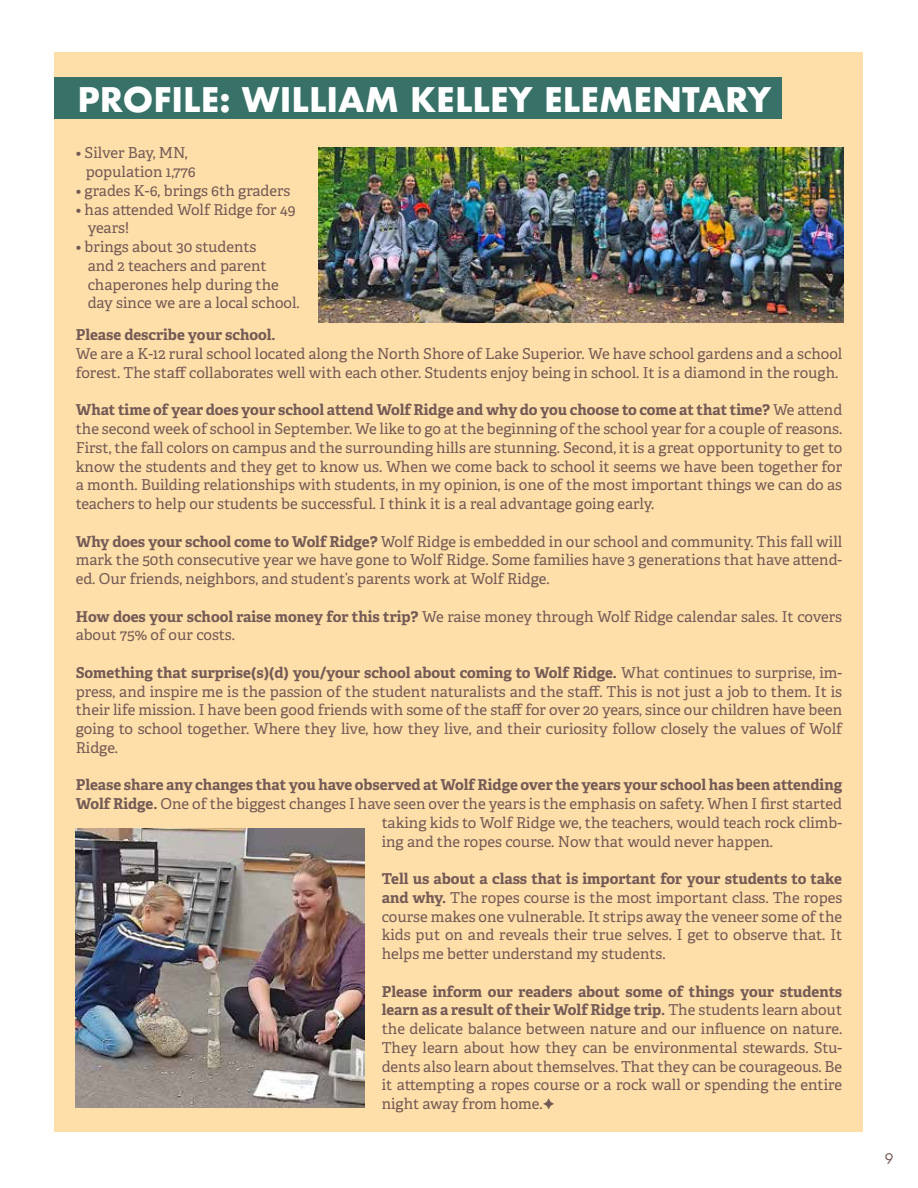
<style>
.page{position:relative;width:918px;height:1188px;background:#fff}
.page>*{position:absolute;margin:0;border:0;box-sizing:border-box;transform-origin:0 0}
.t1{font:700 33px "Futura";color:#fff}
.t2{font:15px/18.8px "Adelle";color:#735a56;text-align:justify}
.t3{font:700 15px/18.8px "Adelle Basic";color:#735a56}
.t4{font:14.25px "Futura";color:#735a56}
.s1{font-family:"Adelle";font-weight:400}
.s2{font-family:"Adelle Basic";font-weight:700}
</style>
<div class="page">
<div style="left:54px;top:52px;width:809px;height:1080px;background:#ffdfa9"></div>
<div style="left:54px;top:78px;width:727px;height:41px;background:#387167"></div>
<img style="left:76px;top:829px;width:289px;height:279px">
<img style="left:318px;top:147px;width:525px;height:175px">
<h1 class="t1" style="left:78px;top:76px;width:695px">PROFILE: WILLIAM KELLEY ELEMENTARY</h1>
<p class="t2" style="left:86px;top:144px;width:112px;text-indent:-10px">• Silver Bay, MN, population 1,776</p>
<p class="t2" style="left:76px;top:181px;width:216px">• grades K-6, brings 6th graders</p>
<p class="t2" style="left:88px;top:200px;width:210px;text-indent:-12px">• has attended Wolf Ridge for 49 years!</p>
<p class="t2" style="left:88px;top:238px;width:214px;text-align:left;text-indent:-12px">• brings about 30 students<br>and 2 teachers and parent chaperones help during the day since we are a local school.</p>
<p class="t3" style="left:76px;top:326px;width:201px">Please describe your school.</p>
<p class="t2" style="left:76px;top:345px;width:768px">We are a K-12 rural school located along the North Shore of Lake Superior. We have school gardens and a school forest. The staff collaborates well with each other. Students enjoy being in school. It is a diamond in the rough.</p>
<p class="t3" style="left:76px;top:401px;width:768px">What time of year does your school attend Wolf Ridge and why do you choose to come at that time? <span class="s1">We attend</span></p>
<p class="t2" style="left:76px;top:420px;width:768px">the second week of school in September. We like to go at the beginning of the school year for a couple of reasons.<br>First, the fall colors on campus and the surrounding hills are stunning. Second, it is a great opportunity to get to know the students and they get to know us. When we come back to school it seems we have been together for a month. Building relationships with students, in my opinion, is one of the most important things we can do as teachers to help our students be successful. I think it is a real advantage going early.</p>
<p class="t2" style="left:76px;top:532px;width:768px"><span class="s2">Why does your school come to Wolf Ridge?</span> Wolf Ridge is embedded in our school and community. This fall will mark the 50th consecutive year we have gone to Wolf Ridge. Some families have 3 generations that have attend&shy;ed. Our friends, neighbors, and student’s parents work at Wolf Ridge.</p>
<p class="t2" style="left:76px;top:607px;width:768px"><span class="s2">How does your school raise money for this trip?</span> We raise money through Wolf Ridge calendar sales. It covers about 75% of our costs.</p>
<p class="t3" style="left:76px;top:663px;width:768px">Something that surprise(s)(d) you/your school about coming to Wolf Ridge. <span class="s1">What continues to surprise, im-</span></p>
<p class="t2" style="left:76px;top:682px;width:768px">press, and inspire me is the passion of the student naturalists and the staff. This is not just a job to them. It is their life mission. I have been good friends with some of the staff for over 20 years, since our children have been going to school together. Where they live, how they live, and their curiosity follow closely the values of Wolf Ridge.</p>
<p class="t3" style="left:76px;top:776px;width:768px">Please share any changes that you have observed at Wolf Ridge over the years your school has been attending</p>
<p class="t2" style="left:382px;top:795px;width:462px;text-indent:-306px"><span class="s2">Wolf Ridge.</span> One of the biggest changes I have seen over the years is the emphasis on safety. When I first started taking kids to Wolf Ridge we, the teachers, would teach rock climb&shy;ing and the ropes course. Now that would never happen.</p>
<p class="t3" style="left:382px;top:869px;width:462px">Tell us about a class that is important for your students to take</p>
<p class="t2" style="left:382px;top:888px;width:462px"><span class="s2">and why.</span> The ropes course is the most important class. The ropes course makes one vulnerable. It strips away the veneer some of the kids put on and reveals their true selves. I get to observe that. It helps me better understand my students.</p>
<p class="t3" style="left:382px;top:982px;width:462px">Please inform our readers about some of things your students learn as a result of their Wolf Ridge trip. <span class="s1">The students learn about</span></p>
<p class="t2" style="left:382px;top:1020px;width:462px">the delicate balance between nature and our influence on nature.<br>They learn about how they can be environmental stewards. Stu&shy;dents also learn about themselves. That they can be courageous. Be it attempting a ropes course or a rock wall or spending the entire night away from home.</p>
<p class="t4" style="left:885px;top:1149px;width:10px">9</p>
</div>
